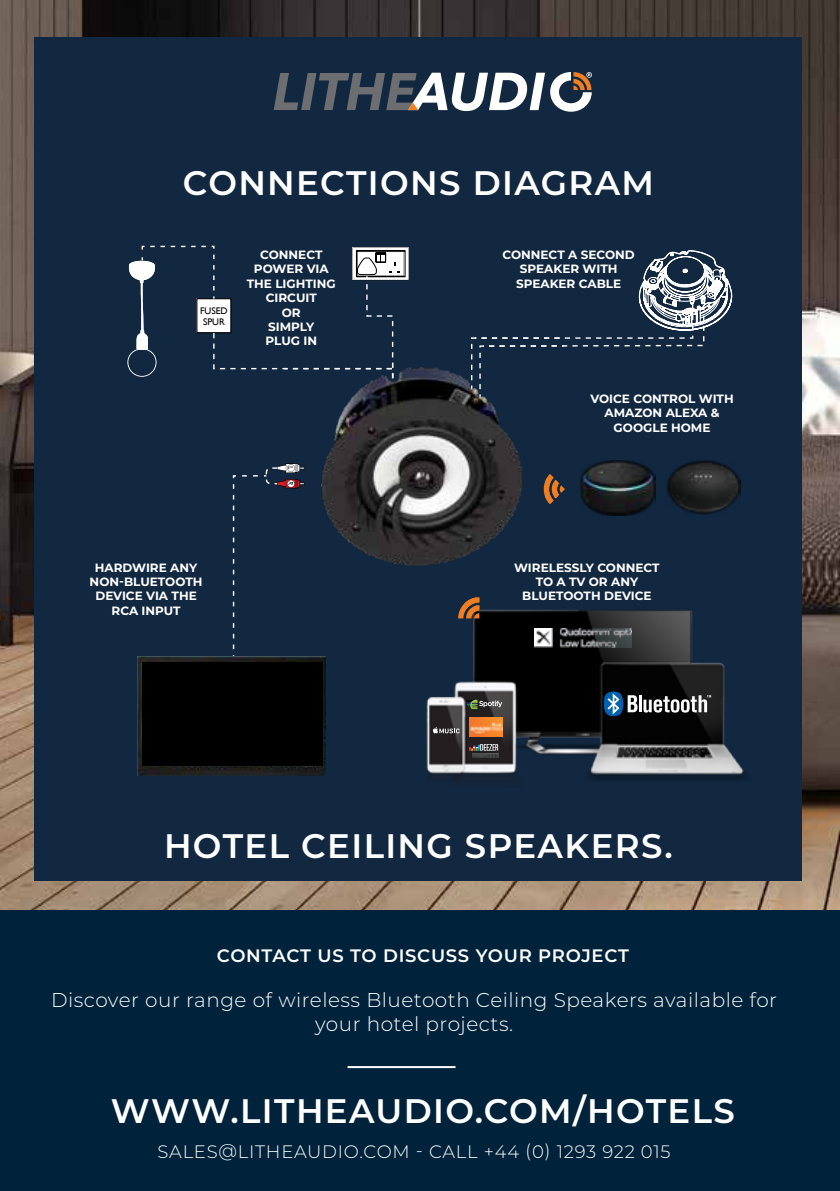
<style>
.page{position:relative;width:840px;height:1191px;background:#fff}
.page>*{position:absolute;margin:0;border:0;box-sizing:border-box;transform-origin:0 0}
.t1{font:600 34px "Montserrat";letter-spacing:.04em;color:#fff}
.t2{font:300 20px/24px "Montserrat";letter-spacing:.025em;color:#fff;text-align:center}
.t3{font:300 18px "Montserrat";letter-spacing:.04em;color:#fff}
.t4{font:600 18px "Montserrat";letter-spacing:.04em;color:#fff}
.t5{font:700 12px/14.4px "Montserrat";color:#fff;text-align:center}
.t6{font:9.6px/11.6px "Gill Sans";color:#000;text-align:center}
.t7{font:6.6px "Gill Sans";color:#000101}
</style>
<div class="page">
<img style="left:0;top:0;width:839px;height:910px">
<div style="left:34px;top:37px;width:767px;height:843px;background:#122840"></div>
<img style="left:426px;top:487px;width:402px;height:309px">
<svg style="left:469px;top:744px;width:29px;height:13px"></svg>
<svg style="left:466px;top:699px;width:36px;height:10px"></svg>
<img style="left:469px;top:718px;width:33px;height:18px">
<svg style="left:432px;top:727px;width:27px;height:6px"></svg>
<hr style="left:638px;top:695px;width:3px;height:17px;background:#fff">
<svg style="left:643px;top:695px;width:67px;height:17px"></svg>
<svg style="left:603px;top:691px;width:34px;height:25px"></svg>
<svg style="left:540px;top:477px;width:24px;height:27px"></svg>
<img style="left:534px;top:628px;width:96px;height:19px">
<svg style="left:127px;top:245px;width:281px;height:132px"></svg>
<img style="left:544px;top:474px;width:9px;height:30px">
<img style="left:554px;top:480px;width:3px;height:18px">
<svg style="left:457px;top:597px;width:22px;height:21px"></svg>
<svg style="left:232px;top:463px;width:72px;height:193px"></svg>
<img style="left:284px;top:368px;width:27px;height:9px">
<svg style="left:471px;top:250px;width:261px;height:106px"></svg>
<img style="left:311px;top:356px;width:221px;height:221px">
<img style="left:665px;top:461px;width:74px;height:54px">
<img style="left:580px;top:461px;width:75px;height:54px">
<svg style="left:273px;top:72px;width:318px;height:40px"></svg>
<img style="left:138px;top:656px;width:187px;height:120px">
<div style="left:142px;top:662px;width:180px;height:103px;background:#000"></div>
<div style="left:0;top:910px;width:839px;height:281px;background:#00233b"></div>
<hr style="left:347px;top:1066px;width:108px;height:2px;background:#fff">
<h1 class="t1" style="left:183px;top:158px;width:472px">CONNECTIONS DIAGRAM</h1>
<p class="t6" style="left:200px;top:305px;width:29px">FUSED<br>SPUR</p>
<p class="t5" style="left:247px;top:247px;width:90px">CONNECT<br>POWER VIA<br>THE LIGHTING<br>CIRCUIT<br>OR<br>SIMPLY<br>PLUG IN</p>
<p class="t5" style="left:502px;top:247px;width:134px">CONNECT A SECOND<br>SPEAKER WITH<br>SPEAKER CABLE</p>
<p class="t7" style="left:294px;top:466px;width:5px;rotate:90deg">L</p>
<p class="t7" style="left:294px;top:481px;width:5px;rotate:90deg">R</p>
<p class="t5" style="left:590px;top:391px;width:145px">VOICE CONTROL WITH<br>AMAZON ALEXA &amp;<br>GOOGLE HOME</p>
<p class="t5" style="left:90px;top:559px;width:114px">HARDWIRE ANY<br>NON-BLUETOOTH<br>DEVICE VIA THE<br>RCA INPUT</p>
<p class="t5" style="left:514px;top:559px;width:147px">WIRELESSLY CONNECT<br>TO A TV OR ANY<br>BLUETOOTH DEVICE</p>
<h1 class="t1" style="left:164px;top:822px;width:510px">HOTEL CEILING SPEAKERS.</h1>
<h3 class="t4" style="left:217px;top:942px;width:413px">CONTACT US TO DISCUSS YOUR PROJECT</h3>
<h2 class="t2" style="left:51px;top:987px;width:727px">Discover our range of wireless Bluetooth Ceiling Speakers available for your hotel projects.</h2>
<h1 class="t1" style="left:111px;top:1087px;width:625px">WWW.LITHEAUDIO.COM/HOTELS</h1>
<h3 class="t3" style="left:157px;top:1139px;width:514px">SALES@LITHEAUDIO.COM - CALL +44 (0) 1293 922 015</h3>
</div>
